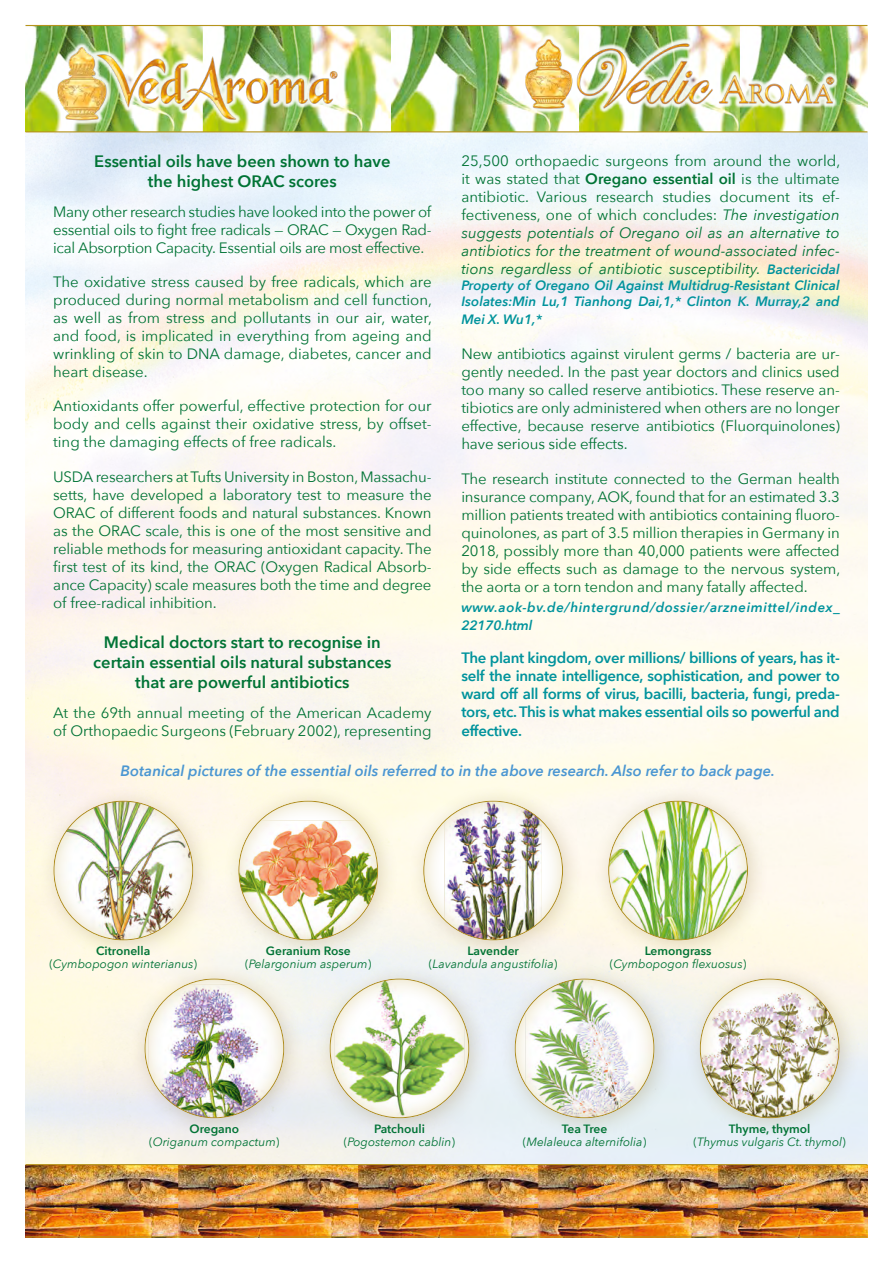
<style>
.page{position:relative;width:893px;height:1263px;background:#fff}
.page>*{position:absolute;margin:0;border:0;box-sizing:border-box;transform-origin:0 0}
.t1{font:600 16.5px/19.8px "Avenir Next";color:#007335;text-align:center}
.t2{font:15px/18px "Avenir Next";letter-spacing:-.01em;color:#007335;text-align:justify}
.t3{font:italic 15px/18px "Avenir Next";color:#007335;text-align:justify}
.t4{font:600 15px/18.3px "Avenir Next";letter-spacing:-.02em;color:#00939c;text-align:justify}
.t5{font:italic 600 15px "Avenir Next";color:#4a96d2}
.t6{font:italic 600 13.5px/16.2px "Avenir Next";color:#00939c}
.t7{font:italic 600 13.5px/18px "Avenir Next";letter-spacing:.04em;color:#00939c}
.t8{font:italic 12px/13.5px "Avenir Next";color:#007335;text-align:center}
.s1{font-style:normal}
.s2{font-weight:600;font-style:normal}
.s3{font-weight:600;font-size:13.5px;color:#00939c}
</style>
<div class="page">
<img style="left:26px;top:26px;width:841px;height:105px">
<img style="left:26px;top:1165px;width:841px;height:71px">
<hr style="left:26px;top:131px;width:841px;height:1px;background:#b6941d">
<hr style="left:26px;top:1164px;width:841px;height:1px;background:#b6941d">
<hr style="left:26px;top:1236px;width:841px;height:1px;background:#b6941d">
<hr style="left:26px;top:25px;width:841px;height:1px;background:#b6941d">
<div style="left:38px;top:785px;width:177px;height:177px;background:#fef8e7"></div>
<div style="left:41px;top:790px;width:166px;height:152px;background:#b6941d;opacity:.35"></div>
<div style="left:223px;top:785px;width:176px;height:177px;background:#f7f7ed"></div>
<div style="left:226px;top:790px;width:166px;height:152px;background:#b6941d;opacity:.35"></div>
<div style="left:408px;top:785px;width:176px;height:177px;background:#f9f5ea"></div>
<div style="left:411px;top:790px;width:166px;height:152px;background:#b6941d;opacity:.35"></div>
<div style="left:593px;top:785px;width:176px;height:177px;background:#866924;opacity:.26"></div>
<div style="left:595px;top:790px;width:166px;height:152px;background:#b6941d;opacity:.35"></div>
<div style="left:684px;top:963px;width:177px;height:177px;background:#866924;opacity:.26"></div>
<div style="left:686px;top:968px;width:167px;height:151px;background:#b6941d;opacity:.35"></div>
<div style="left:499px;top:963px;width:177px;height:177px;background:#866924;opacity:.26"></div>
<div style="left:501px;top:968px;width:167px;height:151px;background:#b6941d;opacity:.35"></div>
<div style="left:314px;top:963px;width:177px;height:177px;background:#866924;opacity:.26"></div>
<div style="left:316px;top:968px;width:167px;height:151px;background:#b6941d;opacity:.35"></div>
<div style="left:129px;top:963px;width:177px;height:177px;background:#866924;opacity:.26"></div>
<div style="left:132px;top:968px;width:167px;height:151px;background:#b6941d;opacity:.35"></div>
<div style="left:520px;top:34px;width:319px;height:80px;background:#fff;opacity:.9"></div>
<img style="left:525px;top:39px;width:310px;height:70px">
<div style="left:52px;top:43px;width:291px;height:82px;background:#fff;opacity:.9"></div>
<img style="left:55px;top:46px;width:285px;height:76px">
<p class="t3" style="left:461px;top:151px;width:380px"><span class="s1">25,500 orthopaedic surgeons from around the world, it was stated that</span> <span class="s2">Oregano essential oil</span> <span class="s1">is the ultimate antibiotic. Various research studies document its ef&shy;fectiveness, one of which concludes:</span> The investigation suggests potentials of Oregano oil as an alternative to antibiotics for the treatment of wound-associated infec&shy;tions regardless of antibiotic susceptibility. <span class="s3">Bactericidal</span></p>
<p class="t6" style="left:461px;top:277px;width:380px">Property of Oregano Oil Against Multidrug-Resistant Clinical<br>Isolates:Min Lu,1 Tianhong Dai,1,* Clinton K. Murray,2 and</p>
<p class="t6" style="left:461px;top:311px;width:82px">Mei X. Wu1,*</p>
<p class="t2" style="left:461px;top:344px;width:380px">New antibiotics against virulent germs / bacteria are ur&shy;gently needed. In the past year doctors and clinics used too many so called reserve antibiotics. These reserve an&shy;tibiotics are only administered when others are no longer effective, because reserve antibiotics (Fluorquinolones) have serious side effects.</p>
<p class="t2" style="left:461px;top:469px;width:380px">The research institute connected to the German health insurance company, AOK, found that for an estimated 3.3 million patients treated with antibiotics containing fluoro&shy;quinolones, as part of 3.5 million therapies in Germany in 2018, possibly more than 40,000 patients were affected by side effects such as damage to the nervous system, the aorta or a torn tendon and many fatally affected.</p>
<p class="t7" style="left:461px;top:598px;width:380px">www.aok-bv.de/hintergrund/dossier/arzneimittel/index_<br>22170.html</p>
<p class="t4" style="left:461px;top:648px;width:380px">The plant kingdom, over millions/ billions of years, has it&shy;self the innate intelligence, sophistication, and power to ward off all forms of virus, bacilli, bacteria, fungi, preda&shy;tors, etc. This is what makes essential oils so powerful and effective.</p>
<p class="t5" style="left:120px;top:758px;width:656px">Botanical pictures of the essential oils referred to in the above research. Also refer to back page.</p>
<p class="t1" style="left:94px;top:151px;width:298px">Essential oils have been shown to have the highest ORAC scores</p>
<p class="t2" style="left:53px;top:202px;width:380px">Many other research studies have looked into the power of essential oils to fight free radicals — ORAC — Oxygen Rad&shy;ical Absorption Capacity. Essential oils are most effective.</p>
<p class="t2" style="left:53px;top:272px;width:380px">The oxidative stress caused by free radicals, which are produced during normal metabolism and cell function, as well as from stress and pollutants in our air, water, and food, is implicated in everything from ageing and wrinkling of skin to DNA damage, diabetes, cancer and heart disease.</p>
<p class="t2" style="left:53px;top:396px;width:380px">Antioxidants offer powerful, effective protection for our body and cells against their oxidative stress, by offset&shy;ting the damaging effects of free radicals.</p>
<p class="t2" style="left:53px;top:467px;width:380px">USDA researchers at Tufts University in Boston, Massachu&shy;setts, have developed a laboratory test to measure the ORAC of different foods and natural substances. Known as the ORAC scale, this is one of the most sensitive and reliable methods for measuring antioxidant capacity. The first test of its kind, the ORAC (Oxygen Radical Absorb&shy;ance Capacity) scale measures both the time and degree of free-radical inhibition.</p>
<p class="t1" style="left:93px;top:632px;width:300px">Medical doctors start to recognise in certain essential oils natural substances that are powerful antibiotics</p>
<p class="t2" style="left:53px;top:703px;width:380px">At the 69th annual meeting of the American Academy of Orthopaedic Surgeons (February 2002), representing</p>
<p class="t8" style="left:49px;top:943px;width:149px"><span class="s2">Citronella<br></span><span class="s1">(</span>Cymbopogon winterianus<span class="s1">)</span></p>
<p class="t8" style="left:245px;top:943px;width:128px"><span class="s2">Geranium Rose </span><span class="s1">(</span>Pelargonium asperum<span class="s1">)</span></p>
<p class="t8" style="left:429px;top:943px;width:130px"><span class="s2">Lavender<br></span><span class="s1">(</span>Lavandula angustifolia<span class="s1">)</span></p>
<p class="t8" style="left:610px;top:943px;width:138px"><span class="s2">Lemongrass </span><span class="s1">(</span>Cymbopogon flexuosus<span class="s1">)</span></p>
<p class="t8" style="left:149px;top:1121px;width:132px"><span class="s2">Oregano<br></span><span class="s1">(</span>Origanum compactum<span class="s1">)</span></p>
<p class="t8" style="left:344px;top:1121px;width:113px"><span class="s2">Patchouli </span><span class="s1">(</span>Pogostemon cablin<span class="s1">)</span></p>
<p class="t8" style="left:523px;top:1121px;width:125px"><span class="s2">Tea Tree<br></span><span class="s1">(</span>Melaleuca alternifolia<span class="s1">)</span></p>
<p class="t8" style="left:693px;top:1121px;width:154px"><span class="s2">Thyme, thymol<br></span><span class="s1">(</span>Thymus vulgaris Ct. thymol<span class="s1">)</span></p>
</div>
